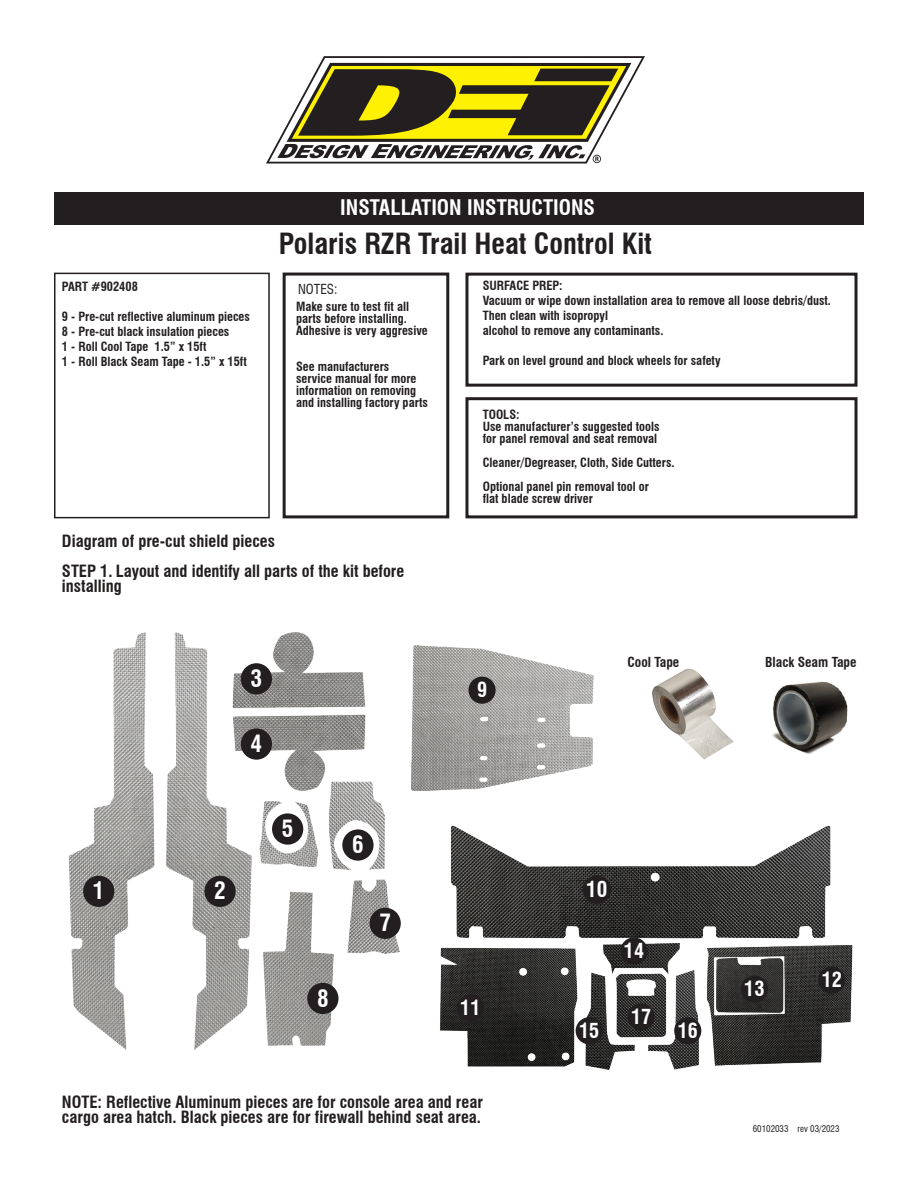
<style>
.page{position:relative;width:918px;height:1188px;background:#fff}
.page>*{position:absolute;margin:0;border:0;box-sizing:border-box;transform-origin:0 0}
.t1{font:700 condensed 28.5px "Swiss 721 BT";color:#231f20}
.t2{font:700 condensed 23.25px "Swiss 721 BT";color:#fff}
.t3{font:700 condensed 21.3px "Swiss 721 BT";color:#fff}
.t4{font:700 condensed 21px "Swiss 721 BT";color:#fff}
.t5{font:700 condensed 20.25px "Swiss 721 BT";color:#fff}
.t6{font:700 condensed 16.5px/30px "Swiss 721 BT";color:#231f20}
.t7{font:700 condensed 13.5px "Swiss 721 BT";color:#231f20}
.t8{font:condensed 13.5px "Swiss 721 BT";color:#231f20}
.t9{font:700 condensed 12.45px/12px "Swiss 721 BT";color:#231f20}
.t10{font:condensed 9px "Swiss 721 BT";color:#231f20}
</style>
<div class="page">
<svg style="left:266px;top:56px;width:379px;height:108px"></svg>
<div style="left:54px;top:273px;width:216px;height:245px;border:2px solid #231f20"></div>
<div style="left:283px;top:273px;width:166px;height:245px;border:3px solid #231f20"></div>
<div style="left:54px;top:192px;width:810px;height:32px;background:#231f20"></div>
<div style="left:465px;top:397px;width:393px;height:121px;border:3px solid #231f20"></div>
<div style="left:465px;top:273px;width:393px;height:114px;border:3px solid #231f20"></div>
<img style="left:652px;top:669px;width:82px;height:91px">
<img style="left:772px;top:681px;width:76px;height:73px">
<img style="left:440px;top:825px;width:413px;height:245px">
<div style="left:457px;top:994px;width:27px;height:28px;background:#231f20;border-radius:50%"></div>
<div style="left:818px;top:967px;width:27px;height:27px;background:#231f20;border-radius:50%"></div>
<div style="left:741px;top:975px;width:27px;height:28px;background:#231f20;border-radius:50%"></div>
<div style="left:620px;top:937px;width:28px;height:28px;background:#231f20;border-radius:50%"></div>
<div style="left:628px;top:1003px;width:27px;height:27px;background:#231f20;border-radius:50%"></div>
<div style="left:576px;top:1017px;width:27px;height:27px;background:#231f20;border-radius:50%"></div>
<div style="left:674px;top:1017px;width:27px;height:27px;background:#231f20;border-radius:50%"></div>
<img style="left:412px;top:646px;width:181px;height:144px">
<div style="left:583px;top:876px;width:28px;height:28px;background:#231f20;border-radius:50%"></div>
<img style="left:68px;top:632px;width:344px;height:418px">
<div style="left:83px;top:876px;width:31px;height:31px;background:#231f20;border-radius:50%"></div>
<div style="left:204px;top:876px;width:32px;height:31px;background:#231f20;border-radius:50%"></div>
<div style="left:241px;top:663px;width:31px;height:31px;background:#231f20;border-radius:50%"></div>
<div style="left:241px;top:728px;width:31px;height:32px;background:#231f20;border-radius:50%"></div>
<div style="left:272px;top:813px;width:31px;height:32px;background:#231f20;border-radius:50%"></div>
<div style="left:342px;top:829px;width:32px;height:32px;background:#231f20;border-radius:50%"></div>
<div style="left:370px;top:908px;width:31px;height:31px;background:#231f20;border-radius:50%"></div>
<div style="left:307px;top:983px;width:32px;height:31px;background:#231f20;border-radius:50%"></div>
<div style="left:468px;top:677px;width:28px;height:27px;background:#231f20;border-radius:50%"></div>
<p class="t9" style="left:62px;top:280px;width:77px">PART #902408</p>
<p class="t9" style="left:62px;top:309px;width:190px;line-height:15px">9 - Pre-cut reflective aluminum pieces 8 - Pre-cut black insulation pieces<br>1 - Roll Cool Tape 1.5” x 15ft<br>1 - Roll Black Seam Tape - 1.5” x 15ft</p>
<h3 class="t4" style="left:340px;top:195px;width:256px">INSTALLATION INSTRUCTIONS</h3>
<h1 class="t1" style="left:279px;top:227px;width:375px">Polaris RZR Trail Heat Control Kit</h1>
<p class="t8" style="left:298px;top:281px;width:41px">NOTES:</p>
<p class="t9" style="left:483px;top:278px;width:350px;line-height:15px">SURFACE PREP:<br>Vacuum or wipe down installation area to remove all loose debris/dust.<br>Then clean with isopropyl<br>alcohol to remove any contaminants.</p>
<p class="t9" style="left:483px;top:355px;width:239px">Park on level ground and block wheels for safety</p>
<p class="t9" style="left:296px;top:301px;width:133px">Make sure to test fit all parts before installing.<br>Adhesive is very aggresive</p>
<p class="t9" style="left:296px;top:361px;width:133px">See manufacturers service manual for more information on removing and installing factory parts</p>
<p class="t9" style="left:483px;top:408px;width:178px">TOOLS:<br>Use manufacturer’s suggested tools for panel removal and seat removal</p>
<p class="t9" style="left:483px;top:450px;width:193px;line-height:24px">Cleaner/Degreaser, Cloth, Side Cutters.<br>Optional panel pin removal tool or</p>
<p class="t9" style="left:483px;top:492px;width:112px">flat blade screw driver</p>
<h3 class="t6" style="left:62px;top:526px;width:344px">Diagram of pre-cut shield pieces<br>STEP 1. Layout and identify all parts of the kit before</h3>
<h3 class="t6" style="left:62px;top:571px;width:61px">installing</h3>
<h2 class="t2" style="left:251px;top:665px;width:13px">3</h2>
<h2 class="t2" style="left:251px;top:730px;width:13px">4</h2>
<h3 class="t5" style="left:477px;top:678px;width:12px">9</h3>
<p class="t7" style="left:628px;top:654px;width:53px">Cool Tape</p>
<p class="t7" style="left:765px;top:654px;width:93px">Black Seam Tape</p>
<h2 class="t2" style="left:282px;top:815px;width:13px">5</h2>
<h2 class="t2" style="left:352px;top:831px;width:13px">6</h2>
<h2 class="t2" style="left:93px;top:877px;width:13px">1</h2>
<h2 class="t2" style="left:214px;top:877px;width:13px">2</h2>
<h3 class="t3" style="left:586px;top:877px;width:23px">10</h3>
<h2 class="t2" style="left:379px;top:909px;width:13px">7</h2>
<h3 class="t5" style="left:624px;top:939px;width:22px">14</h3>
<h2 class="t2" style="left:317px;top:984px;width:13px">8</h2>
<h3 class="t5" style="left:460px;top:995px;width:22px">11</h3>
<h3 class="t6" style="left:62px;top:1094px;width:423px;line-height:15px">NOTE: Reflective Aluminum pieces are for console area and rear cargo area hatch. Black pieces are for firewall behind seat area.</h3>
<h3 class="t5" style="left:631px;top:1004px;width:22px">17</h3>
<h3 class="t5" style="left:579px;top:1018px;width:22px">15</h3>
<h3 class="t5" style="left:678px;top:1018px;width:22px">16</h3>
<h3 class="t5" style="left:744px;top:977px;width:22px">13</h3>
<h3 class="t5" style="left:822px;top:968px;width:22px">12</h3>
<p class="t10" style="left:753px;top:1123px;width:88px">60102033 rev 03/2023</p>
</div>
